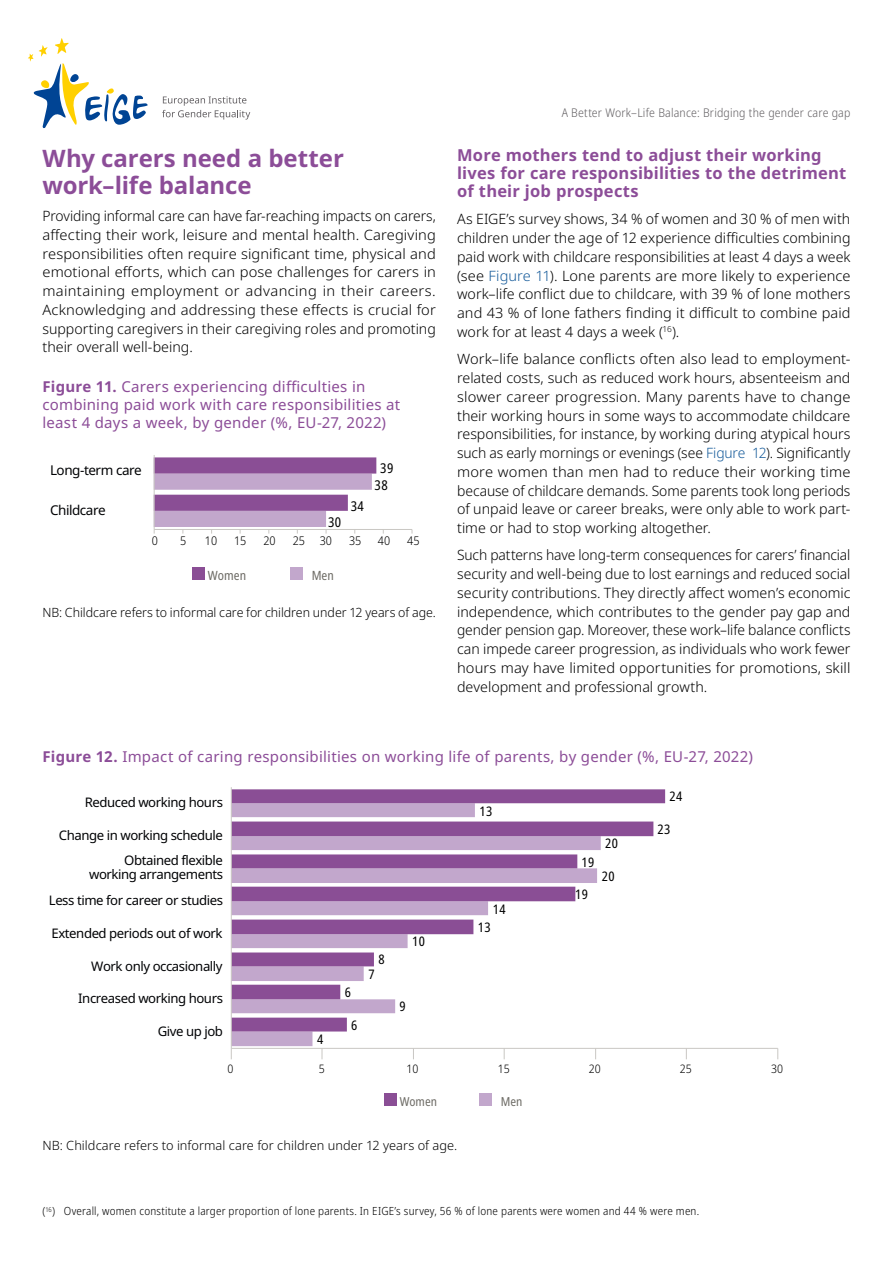
<style>
.page{position:relative;width:893px;height:1263px;background:#fff}
.page>*{position:absolute;margin:0;border:0;box-sizing:border-box;transform-origin:0 0}
.t1{font:700 24px/27px "Noto Sans";letter-spacing:-.005em;color:#8c4d98}
.t2{font:700 16.5px/18px "Noto Sans";letter-spacing:.01em;color:#8c4d98}
.H4-Title_Figure{font:15px/18px "Noto Sans";letter-spacing:.015em;color:#8c4d98}
.Body_text{font:300 14.25px/18.8px "Noto Sans";color:#000;text-align:justify}
.t3{font:13.5px "Noto Sans";letter-spacing:-.035em;color:#000204}
.t4{font:condensed 13.5px/16.5px "Noto Sans";letter-spacing:.04em;color:#000;text-align:center}
.t5{font:13.2px/14.7px "Noto Sans";letter-spacing:-.035em;color:#000204;text-align:right}
.t6{font:condensed 13.2px "Noto Sans";letter-spacing:.04em;color:#000}
.Text_NB{font:300 12.75px "Noto Sans";color:#000}
.t7{font:condensed 12.75px "Noto Sans";color:#6e6c66}
.t8{font:condensed 12.45px "Noto Sans";color:#6e6c66}
.t9{font:300 semi-condensed 12px "Noto Sans";letter-spacing:.015em;color:#646164}
.t10{font:300 semi-condensed 12px "Noto Sans";color:#000}
.t11{font:300 semi-condensed 11.7px "Noto Sans";color:#000}
.Footnote{font:300 semi-condensed 11.25px "Noto Sans";letter-spacing:.015em;color:#000}
.s1{font-weight:700}
.s2{color:#165b9a}
</style>
<div class="page">
<svg style="left:28px;top:38px;width:120px;height:90px"></svg>
<svg style="left:162px;top:96px;width:88px;height:24px"></svg>
<hr style="left:154px;top:529px;width:258px;height:1px;background:#c9c7c3">
<svg style="left:154px;top:457px;width:222px;height:77px"></svg>
<hr style="left:154px;top:455px;width:1px;height:74px;background:#c9c7c3">
<div style="left:192px;top:567px;width:12px;height:13px;background:#8a4e95"></div>
<div style="left:290px;top:567px;width:13px;height:13px;background:#c2a7cc"></div>
<div style="left:384px;top:1093px;width:12px;height:13px;background:#8a4e95"></div>
<div style="left:480px;top:1093px;width:12px;height:13px;background:#c2a7cc"></div>
<svg style="left:232px;top:1031px;width:115px;height:15px;fill:#c2a7cc"></svg>
<svg style="left:232px;top:789px;width:433px;height:242px"></svg>
<hr style="left:231px;top:1048px;width:547px;height:1px;background:#c9c7c3">
<hr style="left:231px;top:787px;width:1px;height:261px;background:#c9c7c3">
<h3 class="t1" style="left:43px;top:145px;width:303px">Why carers need a better work–life balance</h3>
<p class="Body_text" style="left:43px;top:207px;width:395px">Providing informal care can have far-reaching impacts on carers, affecting their work, leisure and mental health. Caregiving responsibilities often require significant time, physical and emotional efforts, which can pose challenges for carers in maintaining employment or advancing in their careers.<br>Acknowledging and addressing these effects is crucial for supporting caregivers in their caregiving roles and promoting their overall well-being.</p>
<h4 class="H4-Title_Figure" style="left:43px;top:377px;width:359px"><span class="s1">Figure 11.</span> Carers experiencing difficulties in combining paid work with care responsibilities at least 4 days a week, by gender (%, EU-27, 2022)</h4>
<p class="t3" style="left:50px;top:461px;width:93px">Long-term care</p>
<p class="t3" style="left:50px;top:501px;width:57px">Childcare</p>
<p class="t4" style="left:328px;top:514px;width:15px">30</p>
<p class="t4" style="left:351px;top:498px;width:15px">34</p>
<p class="t4" style="left:374px;top:460px;width:21px">39<br>38</p>
<p class="t10" style="left:152px;top:533px;width:8px">0</p>
<p class="t10" style="left:180px;top:533px;width:8px">5</p>
<p class="t10" style="left:205px;top:533px;width:14px">10</p>
<p class="t10" style="left:234px;top:533px;width:14px">15</p>
<p class="t10" style="left:263px;top:533px;width:14px">20</p>
<p class="t10" style="left:293px;top:533px;width:41px">25 30</p>
<p class="t10" style="left:349px;top:533px;width:14px">35</p>
<p class="t10" style="left:378px;top:533px;width:14px">40</p>
<p class="t10" style="left:407px;top:533px;width:14px">45</p>
<p class="t7" style="left:208px;top:566px;width:40px">Women</p>
<p class="t7" style="left:312px;top:566px;width:24px">Men</p>
<p class="Text_NB" style="left:43px;top:605px;width:395px">NB: Childcare refers to informal care for children under 12 years of age.</p>
<p class="t9" style="left:562px;top:105px;width:290px">A Better Work–Life Balance: Bridging the gender care gap</p>
<h4 class="t2" style="left:457px;top:147px;width:391px">More mothers tend to adjust their working lives for care responsibilities to the detriment of their job prospects</h4>
<p class="Body_text" style="left:457px;top:210px;width:395px">As EIGE’s survey shows, 34 % of women and 30 % of men with children under the age of 12 experience difficulties combining paid work with childcare responsibilities at least 4 days a week (see <span class="s2">Figure 11</span>). Lone parents are more likely to experience work–life conflict due to childcare, with 39 % of lone mothers and 43 % of lone fathers finding it difficult to combine paid work for at least 4 days a week (<sup>16</sup>).</p>
<p class="Body_text" style="left:457px;top:350px;width:395px">Work–life balance conflicts often also lead to employment&shy;related costs, such as reduced work hours, absenteeism and slower career progression. Many parents have to change their working hours in some ways to accommodate childcare responsibilities, for instance, by working during atypical hours such as early mornings or evenings (see <span class="s2">Figure 12</span>). Significantly more women than men had to reduce their working time because of childcare demands. Some parents took long periods of unpaid leave or career breaks, were only able to work part&shy;time or had to stop working altogether.</p>
<p class="Body_text" style="left:457px;top:546px;width:395px">Such patterns have long-term consequences for carers’ financial security and well-being due to lost earnings and reduced social security contributions. They directly affect women’s economic independence, which contributes to the gender pay gap and gender pension gap. Moreover, these work–life balance conflicts can impede career progression, as individuals who work fewer hours may have limited opportunities for promotions, skill development and professional growth.</p>
<h5 class="H4-Title_Figure" style="left:43px;top:748px;width:712px"><span class="s1">Figure 12.</span> Impact of caring responsibilities on working life of parents, by gender (%, EU-27, 2022)</h5>
<p class="t5" style="left:85px;top:795px;width:140px">Reduced working hours</p>
<p class="t6" style="left:480px;top:802px;width:14px">13</p>
<p class="t6" style="left:669px;top:787px;width:14px">24</p>
<p class="t5" style="left:59px;top:828px;width:166px">Change in working schedule</p>
<p class="t6" style="left:605px;top:834px;width:14px">20</p>
<p class="t6" style="left:658px;top:820px;width:14px">23</p>
<p class="t5" style="left:89px;top:853px;width:135px">Obtained flexible working arrangements</p>
<p class="t6" style="left:582px;top:853px;width:14px">19</p>
<p class="t6" style="left:602px;top:867px;width:14px">20</p>
<p class="t5" style="left:49px;top:893px;width:176px">Less time for career or studies</p>
<p class="t6" style="left:493px;top:900px;width:14px">14</p>
<p class="t6" style="left:575px;top:885px;width:14px">19</p>
<p class="t5" style="left:52px;top:926px;width:173px">Extended periods out of work</p>
<p class="t6" style="left:412px;top:932px;width:14px">10</p>
<p class="t6" style="left:478px;top:918px;width:14px">13</p>
<p class="t5" style="left:91px;top:959px;width:133px">Work only occasionally</p>
<p class="t6" style="left:379px;top:950px;width:8px">8</p>
<p class="t6" style="left:368px;top:965px;width:8px">7</p>
<p class="t5" style="left:78px;top:991px;width:146px">Increased working hours</p>
<p class="t6" style="left:345px;top:983px;width:8px">6</p>
<p class="t6" style="left:399px;top:997px;width:8px">9</p>
<p class="t5" style="left:158px;top:1024px;width:67px">Give up job</p>
<p class="t6" style="left:317px;top:1030px;width:8px">4</p>
<p class="t6" style="left:351px;top:1016px;width:8px">6</p>
<p class="t11" style="left:228px;top:1060px;width:8px">0</p>
<p class="t11" style="left:319px;top:1060px;width:8px">5</p>
<p class="t11" style="left:407px;top:1060px;width:14px">10</p>
<p class="t11" style="left:498px;top:1060px;width:14px">15</p>
<p class="t11" style="left:589px;top:1060px;width:14px">20</p>
<p class="t11" style="left:680px;top:1060px;width:14px">25</p>
<p class="t11" style="left:771px;top:1060px;width:14px">30</p>
<p class="t8" style="left:400px;top:1092px;width:39px">Women</p>
<p class="t8" style="left:501px;top:1092px;width:23px">Men</p>
<p class="Text_NB" style="left:43px;top:1138px;width:416px">NB: Childcare refers to informal care for children under 12 years of age.</p>
<p class="Footnote" style="left:43px;top:1203px;width:658px">(<sup>16</sup>) Overall, women constitute a larger proportion of lone parents. In EIGE’s survey, 56 % of lone parents were women and 44 % were men.</p>
</div>
